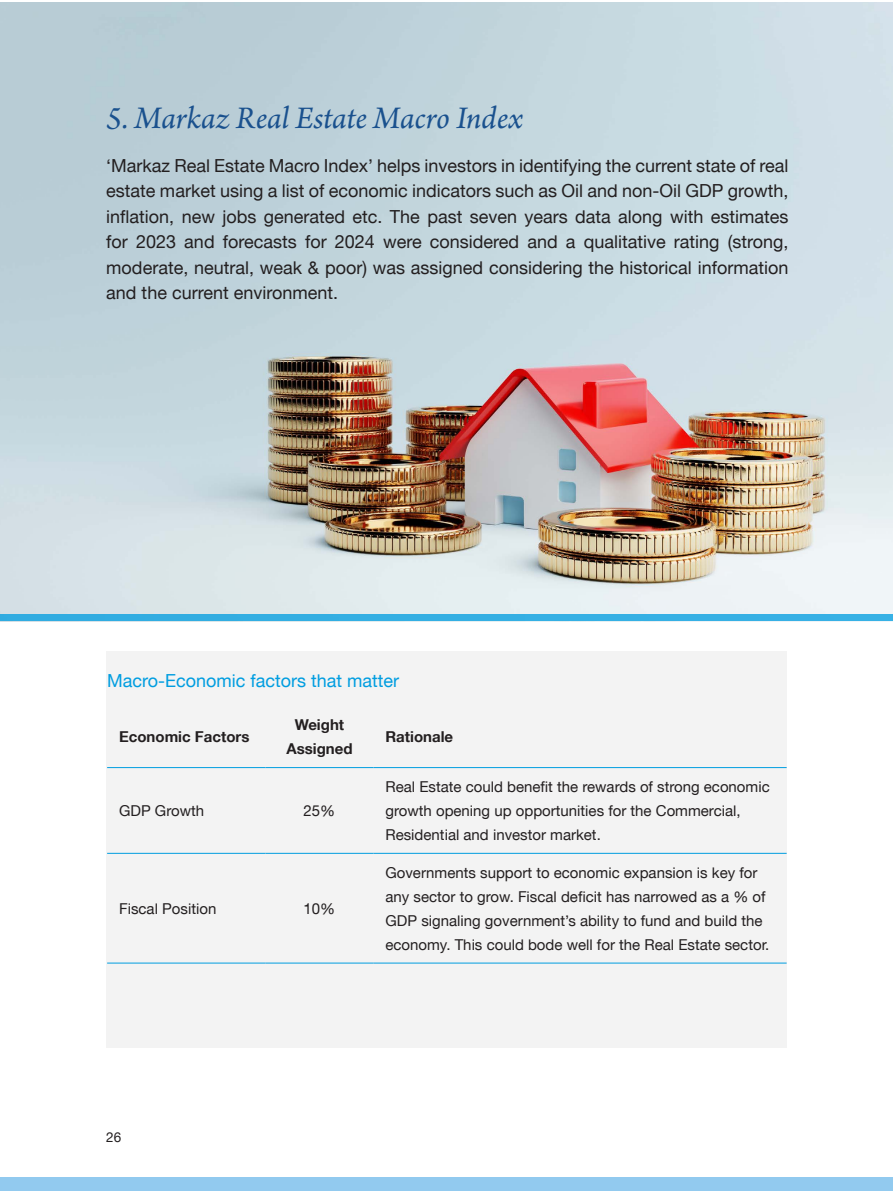
<style>
.page{position:relative;width:893px;height:1191px;background:#fff}
.page>*{position:absolute;margin:0;border:0;box-sizing:border-box;transform-origin:0 0}
.t1{font:italic 33px "Arno Pro";letter-spacing:-.005em;color:#1a518e}
.t2{font:18px/25.5px "Helvetica Neue LT Arabic";color:#231f20;text-align:justify}
.t3{font:18px "Helvetica Neue LT Arabic";color:#009de0}
.t4{font:15px/24px "Helvetica Neue LT Arabic";color:#231f20}
.t5{font:700 15px/24px "Helvetica Neue LT Arabic";color:#231f20;text-align:center}
.t6{font:13.5px "Helvetica Neue LT Arabic";color:#231f20}
</style>
<div class="page">
<div style="left:0;top:1177px;width:893px;height:14px;background:#92caef"></div>
<img style="left:0;top:2px;width:893px;height:612px">
<div style="left:106px;top:651px;width:681px;height:396px;background:#f3f3f3"></div>
<hr style="left:107px;top:767px;width:158px;height:1px;background:#009de0">
<hr style="left:265px;top:767px;width:108px;height:1px;background:#009de0">
<hr style="left:373px;top:767px;width:414px;height:1px;background:#009de0">
<hr style="left:107px;top:853px;width:158px;height:1px;background:#009de0">
<hr style="left:265px;top:853px;width:108px;height:1px;background:#009de0">
<hr style="left:373px;top:853px;width:414px;height:1px;background:#009de0">
<hr style="left:107px;top:962px;width:158px;height:1px;background:#009de0">
<hr style="left:265px;top:962px;width:108px;height:1px;background:#009de0">
<hr style="left:373px;top:962px;width:414px;height:1px;background:#009de0">
<div style="left:0;top:614px;width:893px;height:7px;background:#34afe3"></div>
<p class="t1" style="left:106px;top:100px;width:418px">5. Markaz Real Estate Macro Index</p>
<p class="t2" style="left:106px;top:153px;width:684px">‘Markaz Real Estate Macro Index’ helps investors in identifying the current state of real estate market using a list of economic indicators such as Oil and non-Oil GDP growth, inflation, new jobs generated etc. The past seven years data along with estimates for 2023 and forecasts for 2024 were considered and a qualitative rating (strong, moderate, neutral, weak &amp; poor) was assigned considering the historical information and the current environment.</p>
<p class="t3" style="left:107px;top:670px;width:294px">Macro-Economic factors that matter</p>
<p class="t5" style="left:119px;top:725px;width:132px">Economic Factors</p>
<p class="t5" style="left:286px;top:713px;width:68px">Weight<br>Assigned</p>
<p class="t4" style="left:119px;top:798px;width:86px">GDP Growth</p>
<p class="t4" style="left:304px;top:798px;width:33px">25%</p>
<p class="t4" style="left:119px;top:896px;width:99px">Fiscal Position</p>
<p class="t4" style="left:304px;top:896px;width:33px">10%</p>
<p class="t5" style="left:385px;top:725px;width:69px">Rationale</p>
<p class="t4" style="left:385px;top:774px;width:386px">Real Estate could benefit the rewards of strong economic growth opening up opportunities for the Commercial,<br>Residential and investor market.</p>
<p class="t4" style="left:385px;top:860px;width:385px">Governments support to economic expansion is key for any sector to grow. Fiscal deficit has narrowed as a % of GDP signaling government’s ability to fund and build the economy. This could bode well for the Real Estate sector.</p>
<p class="t6" style="left:106px;top:1129px;width:17px">26</p>
</div>
